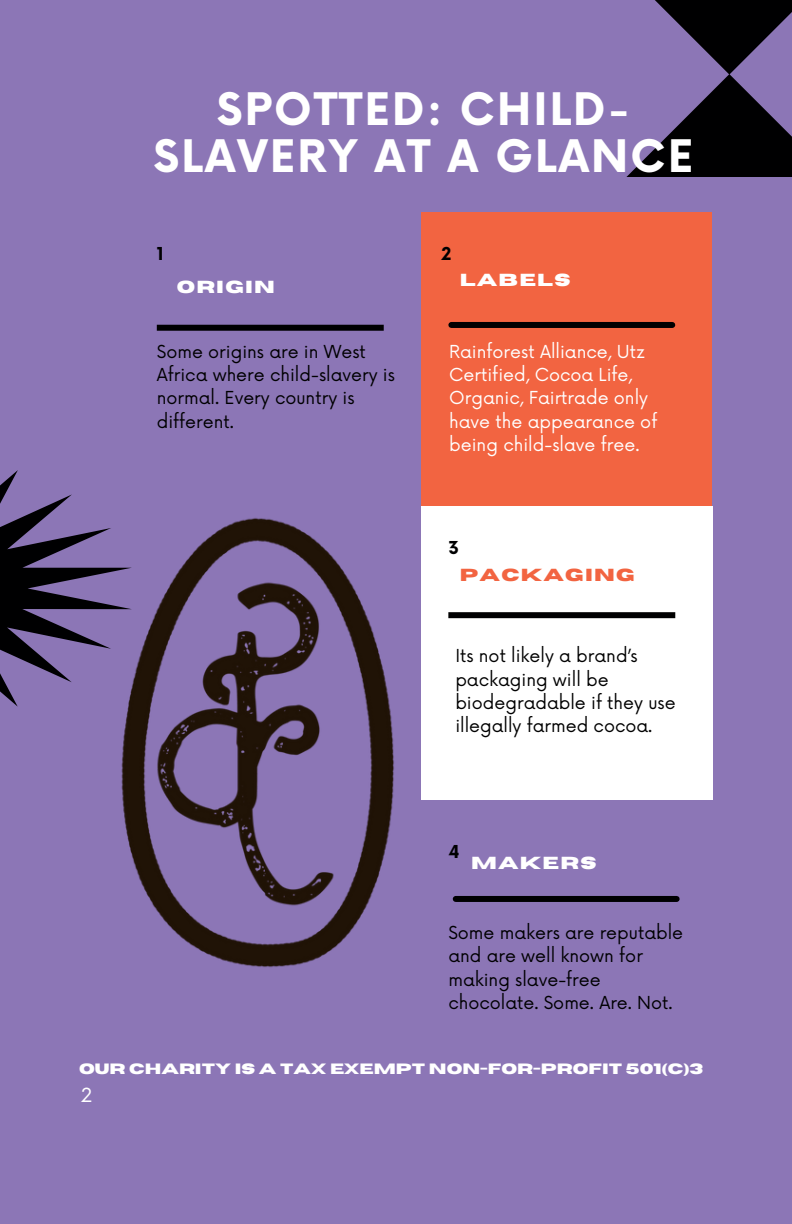
<style>
.page{position:relative;width:792px;height:1224px;background:#8c76b6}
.page>*{position:absolute;margin:0;border:0;box-sizing:border-box;transform-origin:0 0}
.t1{font:700 43.6px/46.4px "Now";letter-spacing:.05em;color:#fff;text-align:center}
.t2{font:19px "Now";color:#fff}
.t3{font:17.4px/23.4px "Now";color:#000001}
.t4{font:17.4px/23.2px "Now";color:#fff}
.t5{font:700 17.4px "Horizon";letter-spacing:.07em;color:#fff}
.t6{font:700 17.4px "Horizon";letter-spacing:.07em;color:#f26441}
.t7{font:700 17.4px "Now";color:#000001}
.t8{font:700 14.8px "Horizon";color:#fff}
</style>
<div class="page">
<div style="left:420px;top:212px;width:292px;height:294px;background:#f26441"></div>
<div style="left:130px;top:212px;width:291px;height:294px;background:#8c76b6"></div>
<div style="left:421px;top:506px;width:292px;height:294px;background:#fff"></div>
<div style="left:157px;top:325px;width:227px;height:6px;background:#000001"></div>
<div style="left:448px;top:612px;width:227px;height:6px;background:#000001"></div>
<div style="left:456px;top:896px;width:221px;height:6px;background:#000001"></div>
<img style="left:121px;top:518px;width:273px;height:450px">
<div style="left:451px;top:322px;width:221px;height:6px;background:#000001"></div>
<svg style="left:0;top:470px;width:132px;height:249px"></svg>
<svg style="left:626px;top:0;width:166px;height:177px"></svg>
<p class="t1" style="left:154px;top:89px;width:541px">SPOTTED: CHILD-<br>SLAVERY AT A GLANCE</p>
<p class="t7" style="left:157px;top:244px;width:9px">1</p>
<p class="t5" style="left:177px;top:279px;width:100px">ORIGIN</p>
<p class="t7" style="left:441px;top:244px;width:11px">2</p>
<p class="t5" style="left:460px;top:272px;width:112px">LABELS</p>
<p class="t3" style="left:157px;top:340px;width:240px">Some origins are in West<br>Africa where child-slavery is normal. Every country is different.</p>
<p class="t4" style="left:449px;top:341px;width:210px">Rainforest Alliance, Utz<br>Certified, Cocoa Life,<br>Organic, Fairtrade only have the appearance of being child-slave free.</p>
<p class="t7" style="left:448px;top:538px;width:12px">3</p>
<p class="t6" style="left:460px;top:566px;width:176px">PACKAGING</p>
<p class="t3" style="left:455px;top:645px;width:222px">Its not likely a brand’s packaging will be biodegradable if they use illegally farmed cocoa.</p>
<p class="t7" style="left:448px;top:842px;width:13px">4</p>
<p class="t5" style="left:471px;top:855px;width:127px">MAKERS</p>
<p class="t3" style="left:448px;top:922px;width:236px">Some makers are reputable and are well known for making slave-free chocolate. Some. Are. Not.</p>
<p class="t8" style="left:79px;top:1062px;width:625px">OUR CHARITY IS A TAX EXEMPT NON-FOR-PROFIT 501(C)3</p>
<p class="t2" style="left:81px;top:1084px;width:13px">2</p>
</div>
